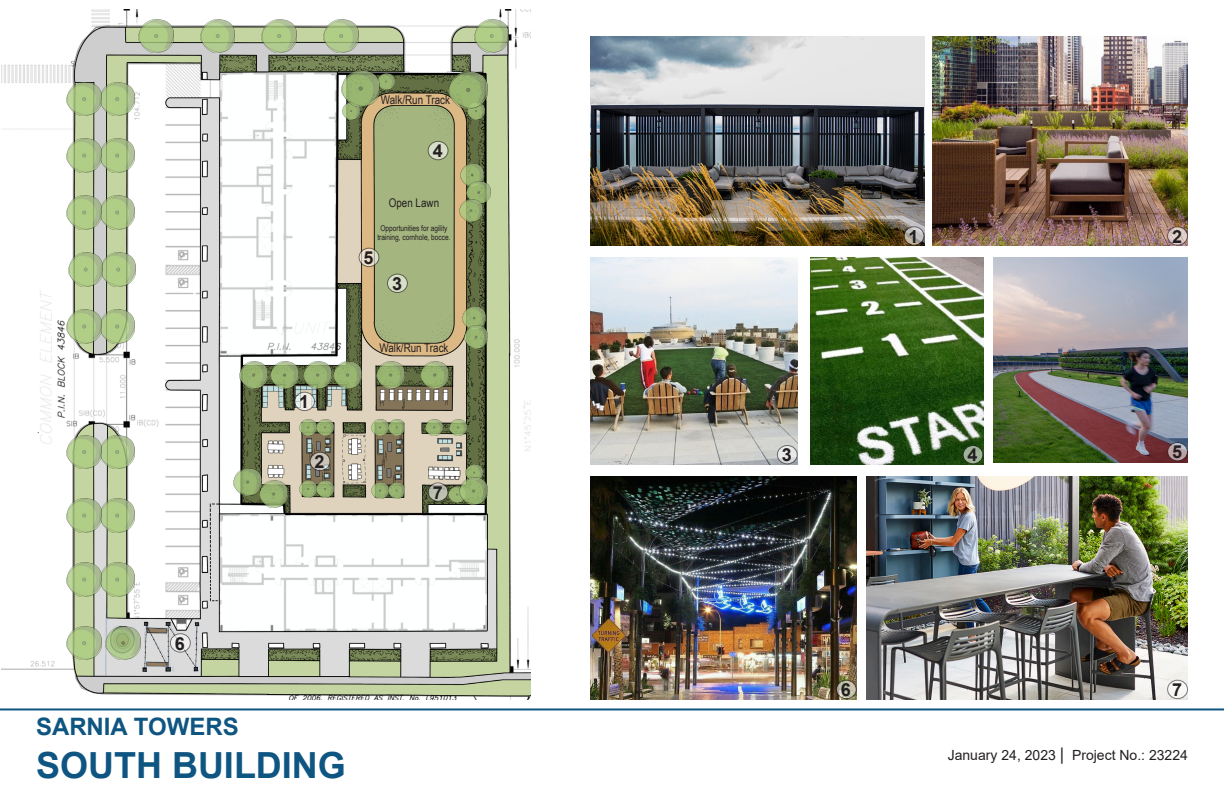
<style>
.page{position:relative;width:1224px;height:792px;background:#fff}
.page>*{position:absolute;margin:0;border:0;box-sizing:border-box;transform-origin:0 0}
.t1{font:700 36px "Arial";color:#0f5581}
.t2{font:700 24px "Arial";color:#0f5581}
.t3{font:700 18px "Arial";color:#231f20}
.t4{font:14px "Arial";color:#231f20}
.t5{font:12px "Arial Narrow";color:#231f20}
.t6{font:8px/9.6px "Arial Narrow";color:#231f20;text-align:center}
.s1{font-size:17px}
</style>
<div class="page">
<img style="left:867px;top:476px;width:321px;height:223px">
<hr style="left:0;top:708px;width:1224px;height:2px;background:#0f5581">
<img style="left:1px;top:9px;width:529px;height:690px">
<img style="left:460px;top:164px;width:24px;height:22px">
<img style="left:467px;top:181px;width:23px;height:23px">
<img style="left:459px;top:199px;width:24px;height:23px">
<img style="left:462px;top:307px;width:23px;height:22px">
<img style="left:464px;top:326px;width:24px;height:22px">
<img style="left:299px;top:481px;width:34px;height:16px">
<img style="left:300px;top:419px;width:34px;height:16px">
<img style="left:371px;top:419px;width:34px;height:16px">
<img style="left:371px;top:482px;width:34px;height:17px">
<img style="left:448px;top:486px;width:12px;height:17px">
<img style="left:426px;top:419px;width:17px;height:16px">
<img style="left:450px;top:419px;width:17px;height:16px">
<img style="left:468px;top:108px;width:17px;height:11px">
<img style="left:379px;top:74px;width:16px;height:16px">
<img style="left:343px;top:107px;width:17px;height:12px">
<img style="left:465px;top:465px;width:17px;height:12px">
<img style="left:377px;top:362px;width:28px;height:27px">
<img style="left:420px;top:362px;width:28px;height:27px">
<img style="left:334px;top:362px;width:28px;height:27px">
<img style="left:303px;top:362px;width:28px;height:27px">
<img style="left:271px;top:362px;width:28px;height:27px">
<img style="left:239px;top:362px;width:28px;height:27px">
<img style="left:234px;top:469px;width:28px;height:27px">
<img style="left:259px;top:481px;width:28px;height:27px">
<img style="left:460px;top:477px;width:28px;height:27px">
<img style="left:449px;top:72px;width:38px;height:36px">
<img style="left:341px;top:70px;width:38px;height:37px">
<img style="left:102px;top:82px;width:32px;height:34px">
<img style="left:139px;top:19px;width:34px;height:34px">
<img style="left:200px;top:19px;width:35px;height:34px">
<img style="left:262px;top:19px;width:35px;height:34px">
<img style="left:323px;top:19px;width:35px;height:34px">
<img style="left:474px;top:19px;width:35px;height:34px">
<img style="left:102px;top:139px;width:32px;height:33px">
<img style="left:102px;top:196px;width:32px;height:33px">
<img style="left:103px;top:253px;width:32px;height:33px">
<img style="left:102px;top:310px;width:32px;height:33px">
<img style="left:102px;top:435px;width:32px;height:34px">
<img style="left:102px;top:499px;width:32px;height:33px">
<img style="left:102px;top:563px;width:32px;height:33px">
<img style="left:67px;top:82px;width:35px;height:34px">
<img style="left:67px;top:139px;width:35px;height:33px">
<img style="left:67px;top:196px;width:35px;height:33px">
<img style="left:68px;top:253px;width:35px;height:33px">
<img style="left:67px;top:310px;width:35px;height:33px">
<img style="left:67px;top:435px;width:35px;height:34px">
<img style="left:67px;top:499px;width:35px;height:33px">
<img style="left:67px;top:563px;width:35px;height:33px">
<img style="left:67px;top:626px;width:35px;height:34px">
<img style="left:932px;top:36px;width:256px;height:210px">
<img style="left:590px;top:36px;width:334px;height:210px">
<img style="left:994px;top:257px;width:194px;height:205px">
<img style="left:810px;top:257px;width:173px;height:207px">
<img style="left:590px;top:257px;width:208px;height:207px">
<img style="left:106px;top:626px;width:35px;height:34px">
<img style="left:590px;top:476px;width:267px;height:223px">
<svg style="left:904px;top:227px;width:20px;height:18px"></svg>
<div style="left:904px;top:226px;width:20px;height:20px;border:1px solid #231f20;border-radius:50%"></div>
<svg style="left:295px;top:392px;width:20px;height:19px"></svg>
<div style="left:294px;top:392px;width:21px;height:19px;border:1px solid #231f20;border-radius:50%"></div>
<svg style="left:1168px;top:227px;width:20px;height:18px"></svg>
<div style="left:1167px;top:226px;width:21px;height:20px;border:1px solid #231f20;border-radius:50%"></div>
<svg style="left:310px;top:452px;width:20px;height:19px"></svg>
<div style="left:310px;top:452px;width:20px;height:19px;border:1px solid #231f20;border-radius:50%"></div>
<svg style="left:777px;top:445px;width:20px;height:19px"></svg>
<div style="left:777px;top:445px;width:21px;height:19px;border:1px solid #231f20;border-radius:50%"></div>
<svg style="left:388px;top:274px;width:19px;height:19px"></svg>
<div style="left:387px;top:274px;width:21px;height:19px;border:1px solid #231f20;border-radius:50%"></div>
<svg style="left:963px;top:445px;width:20px;height:19px"></svg>
<div style="left:963px;top:445px;width:20px;height:19px;border:1px solid #231f20;border-radius:50%"></div>
<svg style="left:428px;top:141px;width:20px;height:19px"></svg>
<div style="left:428px;top:141px;width:21px;height:19px;border:1px solid #231f20;border-radius:50%"></div>
<svg style="left:1168px;top:442px;width:20px;height:19px"></svg>
<div style="left:1167px;top:442px;width:21px;height:19px;border:1px solid #231f20;border-radius:50%"></div>
<svg style="left:359px;top:248px;width:20px;height:19px"></svg>
<div style="left:359px;top:248px;width:20px;height:19px;border:1px solid #231f20;border-radius:50%"></div>
<svg style="left:836px;top:680px;width:20px;height:19px"></svg>
<div style="left:836px;top:680px;width:21px;height:19px;border:1px solid #231f20;border-radius:50%"></div>
<svg style="left:1168px;top:680px;width:20px;height:19px"></svg>
<div style="left:1167px;top:680px;width:21px;height:19px;border:1px solid #231f20;border-radius:50%"></div>
<svg style="left:428px;top:483px;width:20px;height:18px"></svg>
<div style="left:428px;top:482px;width:21px;height:20px;border:1px solid #231f20;border-radius:50%"></div>
<svg style="left:170px;top:634px;width:20px;height:18px"></svg>
<div style="left:170px;top:633px;width:21px;height:20px;border:1px solid #231f20;border-radius:50%"></div>
<p class="t5" style="left:381px;top:91px;width:71px">Walk/Run Track</p>
<p class="t3" style="left:175px;top:631px;width:12px">6</p>
<p class="t3" style="left:299px;top:389px;width:12px">1</p>
<p class="t3" style="left:315px;top:449px;width:12px">2</p>
<p class="t3" style="left:433px;top:138px;width:12px">4</p>
<p class="t5" style="left:389px;top:194px;width:52px">Open Lawn</p>
<p class="t6" style="left:377px;top:223px;width:75px">Opportunities for agility training, cornhole, bocce.</p>
<p class="t3" style="left:909px;top:224px;width:12px">1</p>
<p class="t3" style="left:364px;top:245px;width:12px">5</p>
<p class="t3" style="left:392px;top:271px;width:12px">3</p>
<p class="t5" style="left:379px;top:339px;width:71px">Walk/Run Track</p>
<p class="t3" style="left:433px;top:480px;width:12px">7</p>
<p class="t3" style="left:782px;top:442px;width:12px">3</p>
<p class="t3" style="left:968px;top:442px;width:12px">4</p>
<p class="t3" style="left:1172px;top:224px;width:12px">2</p>
<p class="t3" style="left:1172px;top:439px;width:12px">5</p>
<p class="t3" style="left:841px;top:677px;width:12px">6</p>
<p class="t3" style="left:1172px;top:677px;width:12px">7</p>
<p class="t2" style="left:36px;top:710px;width:204px">SARNIA TOWERS</p>
<p class="t1" style="left:36px;top:740px;width:311px">SOUTH BUILDING</p>
<p class="t4" style="left:948px;top:746px;width:242px">January 24, 2023 <span class="s1">|</span> Project No.: 23224</p>
</div>
